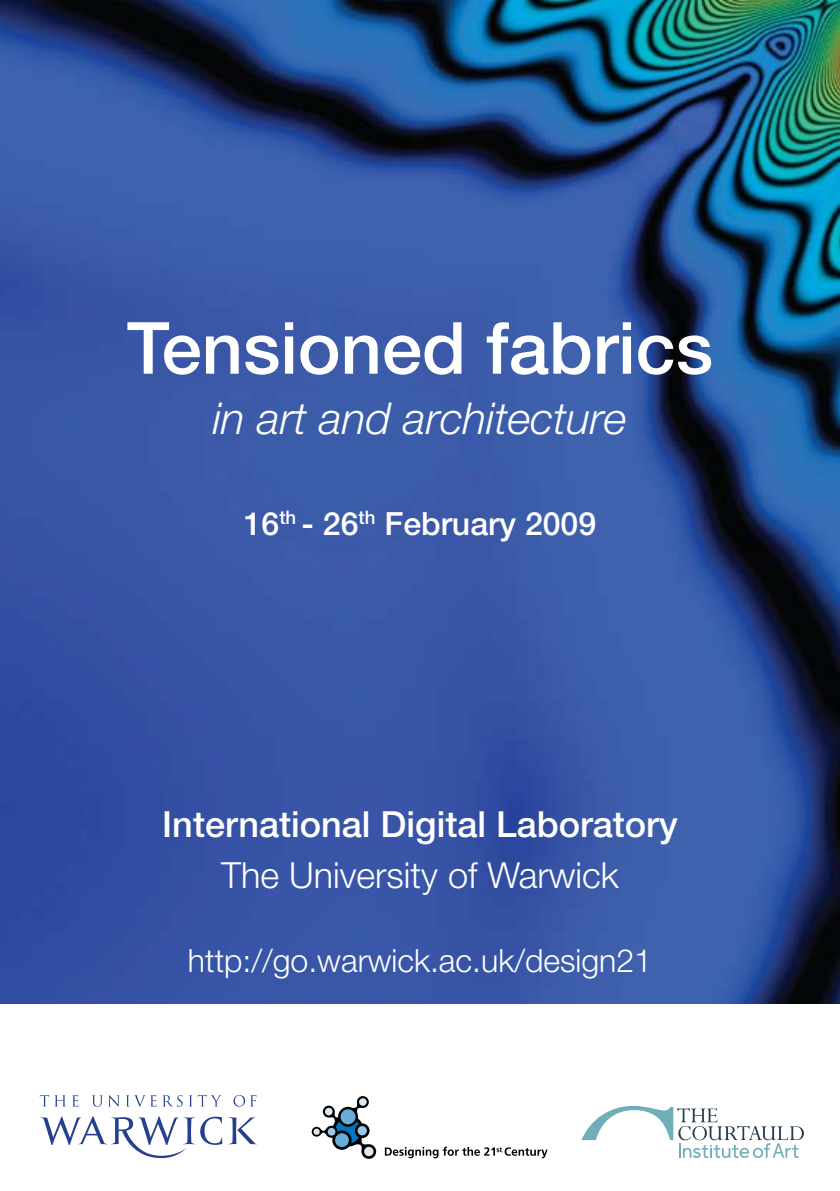
<style>
.page{position:relative;width:840px;height:1191px;background:#fff}
.page>*{position:absolute;margin:0;border:0;box-sizing:border-box;transform-origin:0 0}
.t1{font:500 72px "Helvetica Neue";color:#fff}
.t2{font:italic 300 44px "Helvetica Neue";color:#fff}
.t3{font:500 36px "Helvetica Neue";color:#fff}
.t4{font:300 36px "Helvetica Neue";color:#fff}
.t5{font:300 32px "Helvetica Neue";color:#fff}
.t6{font:500 32px "Helvetica Neue";color:#fff}
</style>
<div class="page">
<img style="left:0;top:0;width:839px;height:1003px">
<svg style="left:40px;top:1095px;width:217px;height:63px"></svg>
<svg style="left:384px;top:1146px;width:163px;height:12px"></svg>
<svg style="left:332px;top:1115px;width:31px;height:31px"></svg>
<svg style="left:335px;top:1118px;width:25px;height:25px"></svg>
<svg style="left:355px;top:1137px;width:11px;height:11px"></svg>
<svg style="left:361px;top:1144px;width:15px;height:14px"></svg>
<div style="left:364px;top:1146px;width:9px;height:10px;background:#d9eaf6;border-radius:50%"></div>
<svg style="left:323px;top:1105px;width:11px;height:12px"></svg>
<svg style="left:325px;top:1107px;width:7px;height:8px"></svg>
<svg style="left:354px;top:1123px;width:15px;height:15px"></svg>
<div style="left:357px;top:1126px;width:9px;height:9px;background:#99c8e6;border-radius:50%"></div>
<div style="left:333px;top:1131px;width:17px;height:17px;background:#66add9;border-radius:50%"></div>
<div style="left:332px;top:1130px;width:19px;height:19px;border:3px solid #000;border-radius:50%"></div>
<svg style="left:338px;top:1106px;width:20px;height:20px"></svg>
<div style="left:340px;top:1109px;width:15px;height:15px;background:#66add9;border-radius:50%"></div>
<svg style="left:351px;top:1102px;width:9px;height:11px"></svg>
<svg style="left:357px;top:1096px;width:11px;height:12px"></svg>
<div style="left:359px;top:1098px;width:7px;height:7px;background:#d9eaf6;border-radius:50%"></div>
<svg style="left:311px;top:1112px;width:29px;height:26px"></svg>
<svg style="left:581px;top:1105px;width:222px;height:53px"></svg>
<h1 class="t1" style="left:127px;top:305px;width:587px">Tensioned fabrics</h1>
<h2 class="t2" style="left:213px;top:392px;width:415px">in art and architecture</h2>
<p class="t6" style="left:243px;top:504px;width:354px">16<sup>th</sup> - 26<sup>th</sup> February 2009</p>
<p class="t3" style="left:162px;top:803px;width:516px">International Digital Laboratory</p>
<p class="t4" style="left:221px;top:852px;width:399px">The University of Warwick</p>
<p class="t5" style="left:188px;top:941px;width:465px">http://go.warwick.ac.uk/design21</p>
</div>
